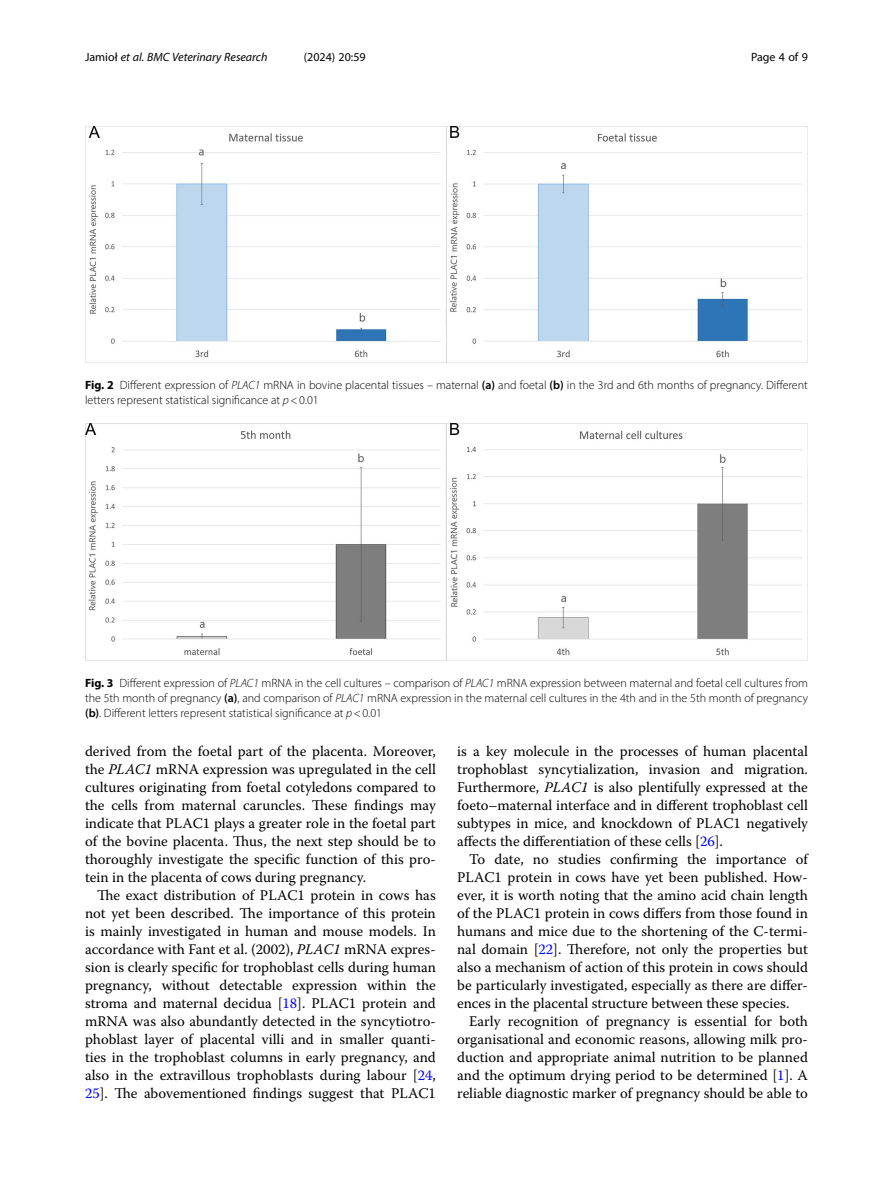
<style>
.page{position:relative;width:893px;height:1191px;background:#fff}
.page>*{position:absolute;margin:0;border:0;box-sizing:border-box;transform-origin:0 0}
.Body_Text_Indent{font:14.7px/18px "Warnock Pro";color:#000;text-align:justify}
.Figure_Caption{font:300 12px/15px "Myriad Pro";color:#000;text-align:justify}
.t1{font:italic 12px "Myriad Pro";color:#000}
.t2{font:12px "Myriad Pro";color:#000}
.s1{font-style:normal}
.s2{font-weight:700}
.s3{font-style:italic}
.s4{font-weight:600}
.s5{color:#00f}
</style>
<div class="page">
<img style="left:85px;top:424px;width:723px;height:236px">
<img style="left:85px;top:126px;width:723px;height:236px">
<p class="t1" style="left:85px;top:50px;width:184px"><span class="s1">Jamioł</span> et al. BMC Veterinary Research</p>
<p class="t2" style="left:304px;top:50px;width:63px">(2024) 20:59</p>
<p class="t2" style="left:751px;top:50px;width:58px">Page 4 of 9</p>
<p class="Figure_Caption" style="left:85px;top:378px;width:724px"><span class="s2">Fig. 2</span> Different expression of <span class="s3">PLAC1</span> mRNA in bovine placental tissues – maternal <span class="s4">(a)</span> and foetal <span class="s4">(b)</span> in the 3rd and 6th months of pregnancy. Different letters represent statistical significance at <span class="s3">p</span>&lt;0.01</p>
<p class="Figure_Caption" style="left:85px;top:675px;width:724px"><span class="s2">Fig. 3</span> Different expression of <span class="s3">PLAC1</span> mRNA in the cell cultures – comparison of <span class="s3">PLAC1</span> mRNA expression between maternal and foetal cell cultures from the 5th month of pregnancy <span class="s4">(a)</span>, and comparison of <span class="s3">PLAC1</span> mRNA expression in the maternal cell cultures in the 4th and in the 5th month of pregnancy <span class="s4">(b)</span>. Different letters represent statistical significance at <span class="s3">p</span>&lt;0.01</p>
<p class="Body_Text_Indent" style="left:85px;top:742px;width:352px">derived from the foetal part of the placenta. Moreover, the <span class="s3">PLAC1</span> mRNA expression was upregulated in the cell cultures originating from foetal cotyledons compared to the cells from maternal caruncles. These findings may indicate that PLAC1 plays a greater role in the foetal part of the bovine placenta. Thus, the next step should be to thoroughly investigate the specific function of this pro&shy;tein in the placenta of cows during pregnancy.</p>
<p class="Body_Text_Indent" style="left:85px;top:886px;width:352px;text-indent:12px">The exact distribution of PLAC1 protein in cows has not yet been described. The importance of this protein is mainly investigated in human and mouse models. In accordance with Fant et al. (2002), <span class="s3">PLAC1</span> mRNA expres&shy;sion is clearly specific for trophoblast cells during human pregnancy, without detectable expression within the stroma and maternal decidua [<span class="s5">18</span>]. PLAC1 protein and mRNA was also abundantly detected in the syncytiotro&shy;phoblast layer of placental villi and in smaller quanti&shy;ties in the trophoblast columns in early pregnancy, and also in the extravillous trophoblasts during labour [<span class="s5">24</span>, <span class="s5">25</span>]. The abovementioned findings suggest that PLAC1</p>
<p class="Body_Text_Indent" style="left:457px;top:742px;width:352px">is a key molecule in the processes of human placental trophoblast syncytialization, invasion and migration.<br>Furthermore, <span class="s3">PLAC1</span> is also plentifully expressed at the foeto–maternal interface and in different trophoblast cell subtypes in mice, and knockdown of PLAC1 negatively affects the differentiation of these cells [<span class="s5">26</span>].</p>
<p class="Body_Text_Indent" style="left:457px;top:850px;width:352px;text-indent:12px">To date, no studies confirming the importance of PLAC1 protein in cows have yet been published. How&shy;ever, it is worth noting that the amino acid chain length of the PLAC1 protein in cows differs from those found in humans and mice due to the shortening of the C-termi&shy;nal domain [<span class="s5">22</span>]. Therefore, not only the properties but also a mechanism of action of this protein in cows should be particularly investigated, especially as there are differ&shy;ences in the placental structure between these species.</p>
<p class="Body_Text_Indent" style="left:457px;top:1012px;width:352px;text-indent:12px">Early recognition of pregnancy is essential for both organisational and economic reasons, allowing milk pro&shy;duction and appropriate animal nutrition to be planned and the optimum drying period to be determined [<span class="s5">1</span>]. A reliable diagnostic marker of pregnancy should be able to</p>
</div>
